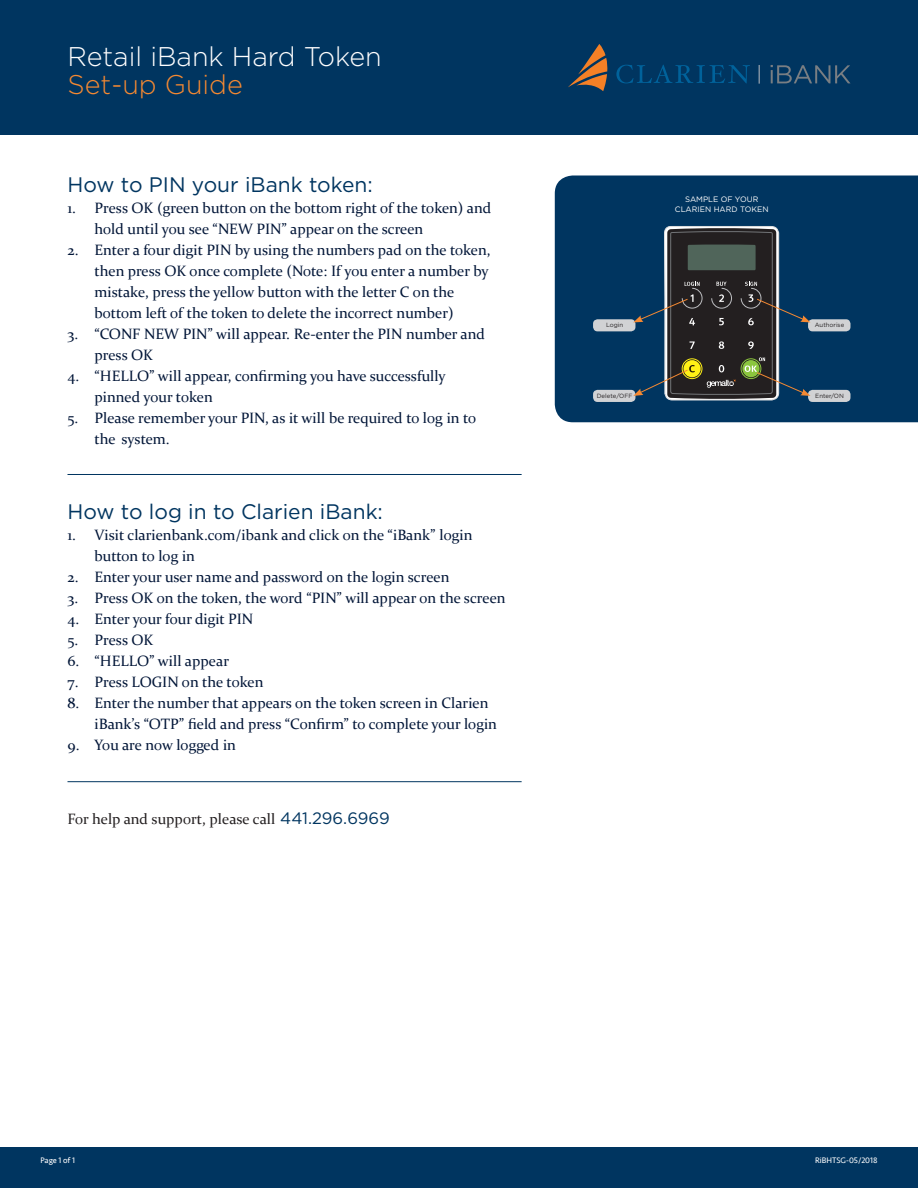
<style>
.page{position:relative;width:918px;height:1188px;background:#fff}
.page>*{position:absolute;margin:0;border:0;box-sizing:border-box;transform-origin:0 0}
.t1{font:300 27px "Gotham";color:#fff}
.t2{font:300 27px "Gotham";color:#f58932}
.t3{font:21px "Gotham";color:#003560}
.t4{font:15px/21px "Constantia";color:#001537}
.t5{font:15px "Constantia";color:#231f20}
.t6{font:8.25px "Seravek";letter-spacing:-.005em;color:#fff}
.t7{font:7.8px "Gotham";color:#fff}
.t8{font:6.15px "Gotham";color:#231f20}
.s1{font-family:"Gotham";font-size:16.5px;color:#003560}
</style>
<div class="page">
<div style="left:555px;top:176px;width:363px;height:246px;background:#003560"></div>
<div style="left:0;top:0;width:918px;height:135px;background:#003560"></div>
<div style="left:808px;top:319px;width:42px;height:12px;background:#d1d2d4;border-radius:4px"></div>
<div style="left:808px;top:390px;width:42px;height:12px;background:#d1d2d4;border-radius:4px"></div>
<div style="left:593px;top:390px;width:42px;height:12px;background:#d1d2d4;border-radius:4px"></div>
<div style="left:593px;top:319px;width:42px;height:12px;background:#d1d2d4;border-radius:4px"></div>
<svg style="left:633px;top:226px;width:177px;height:175px;background:#2c3d48"></svg>
<hr style="left:68px;top:474px;width:454px;height:1px;background:#003560">
<div style="left:0;top:1148px;width:918px;height:40px;background:#003560"></div>
<hr style="left:68px;top:781px;width:454px;height:1px;background:#003560">
<svg style="left:568px;top:44px;width:39px;height:47px"></svg>
<svg style="left:616px;top:65px;width:134px;height:18px"></svg>
<svg style="left:771px;top:65px;width:79px;height:18px"></svg>
<svg style="left:759px;top:65px;width:1px;height:19px"></svg>
<p class="t1" style="left:68px;top:39px;width:316px">Retail iBank Hard Token</p>
<p class="t2" style="left:68px;top:68px;width:177px">Set-up Guide</p>
<p class="t3" style="left:68px;top:171px;width:307px">How to PIN your iBank token:</p>
<p class="t4" style="left:94px;top:197px;width:398px;text-indent:-27px">1. Press OK (green button on the bottom right of the token) and hold until you see “NEW PIN” appear on the screen</p>
<p class="t4" style="left:94px;top:239px;width:398px;text-indent:-27px">2. Enter a four digit PIN by using the numbers pad on the token, then press OK once complete (Note: If you enter a number by mistake, press the yellow button with the letter C on the bottom left of the token to delete the incorrect number)</p>
<p class="t4" style="left:94px;top:323px;width:392px;text-indent:-27px">3. “CONF NEW PIN” will appear. Re-enter the PIN number and press OK</p>
<p class="t4" style="left:94px;top:365px;width:353px;text-indent:-27px">4. “HELLO” will appear, confirming you have successfully pinned your token</p>
<p class="t4" style="left:94px;top:407px;width:383px;text-indent:-27px">5. Please remember your PIN, as it will be required to log in to the system.</p>
<p class="t3" style="left:68px;top:498px;width:317px">How to log in to Clarien iBank:</p>
<p class="t4" style="left:94px;top:524px;width:379px;text-indent:-27px">1. Visit clarienbank.com/ibank and click on the “iBank” login button to log in</p>
<p class="t4" style="left:68px;top:566px;width:383px">2. Enter your user name and password on the login screen</p>
<p class="t4" style="left:68px;top:587px;width:440px">3. Press OK on the token, the word “PIN” will appear on the screen</p>
<p class="t4" style="left:68px;top:608px;width:187px">4. Enter your four digit PIN</p>
<p class="t4" style="left:68px;top:629px;width:87px">5. Press OK</p>
<p class="t4" style="left:68px;top:650px;width:163px">6. “HELLO” will appear</p>
<p class="t4" style="left:68px;top:671px;width:197px">7. Press LOGIN on the token</p>
<p class="t4" style="left:94px;top:692px;width:404px;text-indent:-27px">8. Enter the number that appears on the token screen in Clarien iBank’s “OTP” field and press “Confirm” to complete your login</p>
<p class="t4" style="left:68px;top:734px;width:170px">9. You are now logged in</p>
<p class="t5" style="left:68px;top:808px;width:324px">For help and support, please call <span class="s1">441.296.6969</span></p>
<p class="t8" style="left:606px;top:321px;width:19px">Login</p>
<p class="t7" style="left:685px;top:194px;width:75px">SAMPLE OF YOUR</p>
<p class="t7" style="left:675px;top:204px;width:95px">CLARIEN HARD TOKEN</p>
<p class="t8" style="left:815px;top:321px;width:31px">Authorise</p>
<p class="t8" style="left:597px;top:392px;width:37px">Delete/OFF</p>
<p class="t8" style="left:815px;top:392px;width:30px">Enter/ON</p>
<p class="t6" style="left:40px;top:1154px;width:36px">Page 1 of 1</p>
<p class="t6" style="left:815px;top:1154px;width:64px">RiBHTSG-05/2018</p>
</div>
